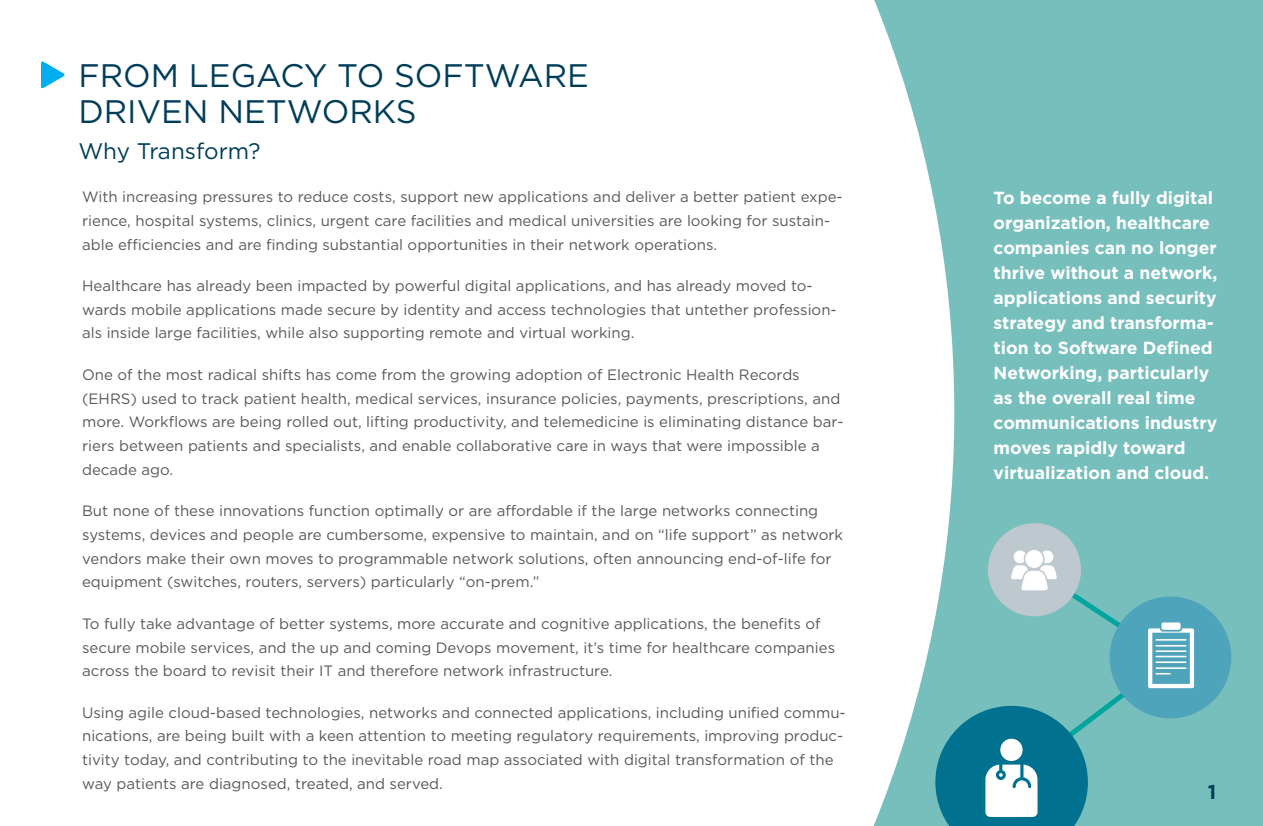
<style>
.page{position:relative;width:1263px;height:826px;background:#fff}
.page>*{position:absolute;margin:0;border:0;box-sizing:border-box;transform-origin:0 0}
.t1{font:32.5px/35px "Gotham";color:#003d58}
.t2{font:22.5px "Gotham";color:#003d58}
.t3{font:700 20px "Gotham";color:#003d58}
.t4{font:700 17.5px/25px "Gotham";color:#fff}
.t5{font:15px/23.8px "Gotham";color:#58595b}
</style>
<div class="page">
<svg style="left:874px;top:0;width:388px;height:825px;fill:#77bfbc"></svg>
<div style="left:1109px;top:596px;width:122px;height:121px;background:#4ea4bb;border-radius:50%"></div>
<div style="left:988px;top:523px;width:93px;height:93px;background:#bec8cf;border-radius:50%"></div>
<svg style="left:935px;top:550px;width:259px;height:275px"></svg>
<svg style="left:41px;top:61px;width:24px;height:27px"></svg>
<h1 class="t1" style="left:78px;top:58px;width:512px">FROM LEGACY TO SOFTWARE<br>DRIVEN NETWORKS</h1>
<h2 class="t2" style="left:78px;top:138px;width:184px">Why Transform?</h2>
<p class="t5" style="left:82px;top:184px;width:762px">With increasing pressures to reduce costs, support new applications and deliver a better patient expe&shy;rience, hospital systems, clinics, urgent care facilities and medical universities are looking for sustain&shy;able efficiencies and are finding substantial opportunities in their network operations.</p>
<p class="t5" style="left:82px;top:273px;width:756px">Healthcare has already been impacted by powerful digital applications, and has already moved to&shy;wards mobile applications made secure by identity and access technologies that untether profession&shy;als inside large facilities, while also supporting remote and virtual working.</p>
<p class="t5" style="left:82px;top:362px;width:763px">One of the most radical shifts has come from the growing adoption of Electronic Health Records (EHRS) used to track patient health, medical services, insurance policies, payments, prescriptions, and more. Workflows are being rolled out, lifting productivity, and telemedicine is eliminating distance bar&shy;riers between patients and specialists, and enable collaborative care in ways that were impossible a decade ago.</p>
<p class="t5" style="left:82px;top:498px;width:762px">But none of these innovations function optimally or are affordable if the large networks connecting systems, devices and people are cumbersome, expensive to maintain, and on “life support” as network vendors make their own moves to programmable network solutions, often announcing end-of-life for equipment (switches, routers, servers) particularly “on-prem.”</p>
<p class="t5" style="left:82px;top:611px;width:754px">To fully take advantage of better systems, more accurate and cognitive applications, the benefits of secure mobile services, and the up and coming Devops movement, it’s time for healthcare companies across the board to revisit their IT and therefore network infrastructure.</p>
<p class="t5" style="left:82px;top:699px;width:765px">Using agile cloud-based technologies, networks and connected applications, including unified commu&shy;nications, are being built with a keen attention to meeting regulatory requirements, improving produc&shy;tivity today, and contributing to the inevitable road map associated with digital transformation of the way patients are diagnosed, treated, and served.</p>
<p class="t4" style="left:993px;top:185px;width:225px">To become a fully digital organization, healthcare companies can no longer thrive without a network, applications and security strategy and transforma&shy;tion to Software Defined<br>Networking, particularly as the overall real time communications industry moves rapidly toward virtualization and cloud.</p>
<h3 class="t3" style="left:1207px;top:779px;width:10px">1</h3>
</div>
